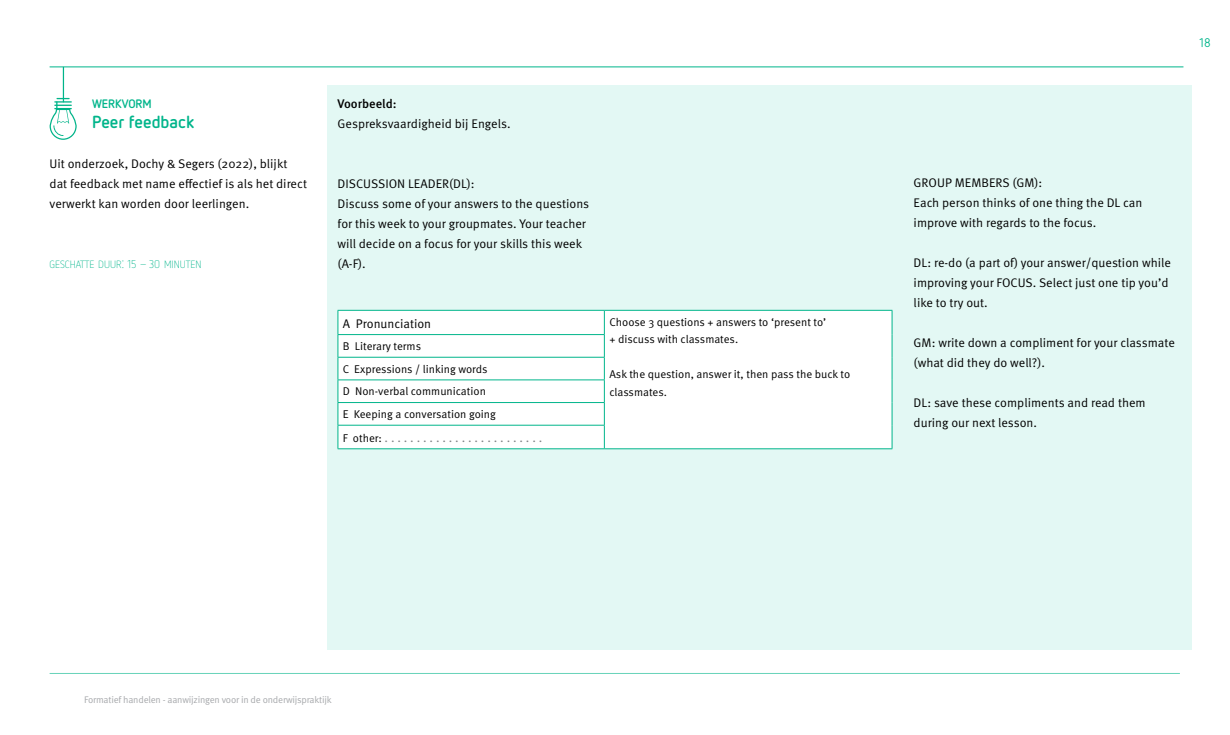
<style>
.page{position:relative;width:1230px;height:735px;background:#fff}
.page>*{position:absolute;margin:0;border:0;box-sizing:border-box;transform-origin:0 0}
.t1{font:700 17.5px "Netto OT";color:#00b58b}
.t2{font:12.5px/20px "Meta OT";color:#000}
.t3{font:12.5px "Meta OT";color:#808285}
.t4{font:500 12.5px "Meta OT";color:#000}
.t5{font:12.5px "Netto OT";color:#00b58b}
.t6{font:700 12.25px "Netto OT";color:#00b58b}
.t7{font:11.25px/22.6px "Meta OT";color:#000}
.t8{font:300 10.5px "Netto OT";color:#00b58b}
.t9{font:9.62px "Meta OT";letter-spacing:-.02em;color:#a7a9ac}
.s1{font-size:15px}
.s2{font-size:11.25px}
.s3{font-size:11.25px;color:#000}
</style>
<div class="page">
<hr style="left:50px;top:673px;width:1130px;height:1px;background:#00b58b">
<hr style="left:50px;top:67px;width:1133px;height:1px;background:#00b58b">
<div style="left:327px;top:85px;width:864px;height:565px;background:#e3f8f4"></div>
<div style="left:339px;top:311px;width:553px;height:137px;background:#fff"></div>
<hr style="left:338px;top:310px;width:266px;height:1px;background:#00b58b">
<hr style="left:604px;top:310px;width:288px;height:1px;background:#00b58b">
<hr style="left:338px;top:334px;width:267px;height:1px;background:#00b58b">
<hr style="left:338px;top:357px;width:267px;height:1px;background:#00b58b">
<hr style="left:338px;top:380px;width:267px;height:1px;background:#00b58b">
<hr style="left:338px;top:402px;width:267px;height:1px;background:#00b58b">
<hr style="left:338px;top:425px;width:267px;height:1px;background:#00b58b">
<svg style="left:338px;top:311px;width:1px;height:137px"></svg>
<svg style="left:604px;top:311px;width:1px;height:137px"></svg>
<svg style="left:892px;top:311px;width:1px;height:137px"></svg>
<hr style="left:338px;top:448px;width:266px;height:1px;background:#00b58b">
<hr style="left:604px;top:448px;width:288px;height:1px;background:#00b58b">
<svg style="left:50px;top:67px;width:27px;height:73px"></svg>
<p class="t6" style="left:92px;top:95px;width:61px">WERKVORM</p>
<h1 class="t1" style="left:92px;top:110px;width:103px">Peer feedback</h1>
<p class="t2" style="left:50px;top:153px;width:259px">Uit onderzoek, Dochy &amp; Segers (2022), blijkt dat feedback met name effectief is als het direct verwerkt kan worden door leerlingen.</p>
<p class="t8" style="left:50px;top:257px;width:153px">GESCHATTE DUUR<span class="s1">:</span> <span class="s2">15 – 30</span> MINUTEN</p>
<p class="t4" style="left:338px;top:95px;width:61px">Voorbeeld:</p>
<p class="t2" style="left:338px;top:113px;width:174px">Gespreksvaardigheid bij Engels.</p>
<p class="t2" style="left:338px;top:173px;width:253px">DISCUSSION LEADER(DL):<br>Discuss some of your answers to the questions for this week to your groupmates. Your teacher will decide on a focus for your skills this week (A-F).</p>
<p class="t2" style="left:343px;top:313px;width:90px">A Pronunciation</p>
<p class="t7" style="left:609px;top:313px;width:218px;line-height:17.5px">Choose 3 questions + answers to ‘present to’ + discuss with classmates.</p>
<p class="t7" style="left:609px;top:366px;width:242px;line-height:17.5px">Ask the question, answer it, then pass the buck to classmates.</p>
<p class="t7" style="left:343px;top:335px;width:155px">B Literary terms<br>C Expressions / linking words<br>D Non-verbal communication<br>E Keeping a conversation going</p>
<p class="t3" style="left:343px;top:430px;width:201px"><span class="s3">F other:</span> . . . . . . . . . . . . . . . . . . . . . . . . .</p>
<p class="t5" style="left:1200px;top:35px;width:13px">18</p>
<p class="t2" style="left:914px;top:173px;width:230px">GROUP MEMBERS (GM):<br>Each person thinks of one thing the DL can improve with regards to the focus.</p>
<p class="t2" style="left:914px;top:253px;width:259px">DL: re-do (a part of) your answer/question while improving your FOCUS. Select just one tip you’d like to try out.</p>
<p class="t2" style="left:914px;top:333px;width:263px">GM: write down a compliment for your classmate (what did they do well?).</p>
<p class="t2" style="left:914px;top:393px;width:234px">DL: save these compliments and read them during our next lesson.</p>
<p class="t9" style="left:84px;top:694px;width:249px">Formatief handelen - aanwijzingen voor in de onderwijspraktijk</p>
</div>
